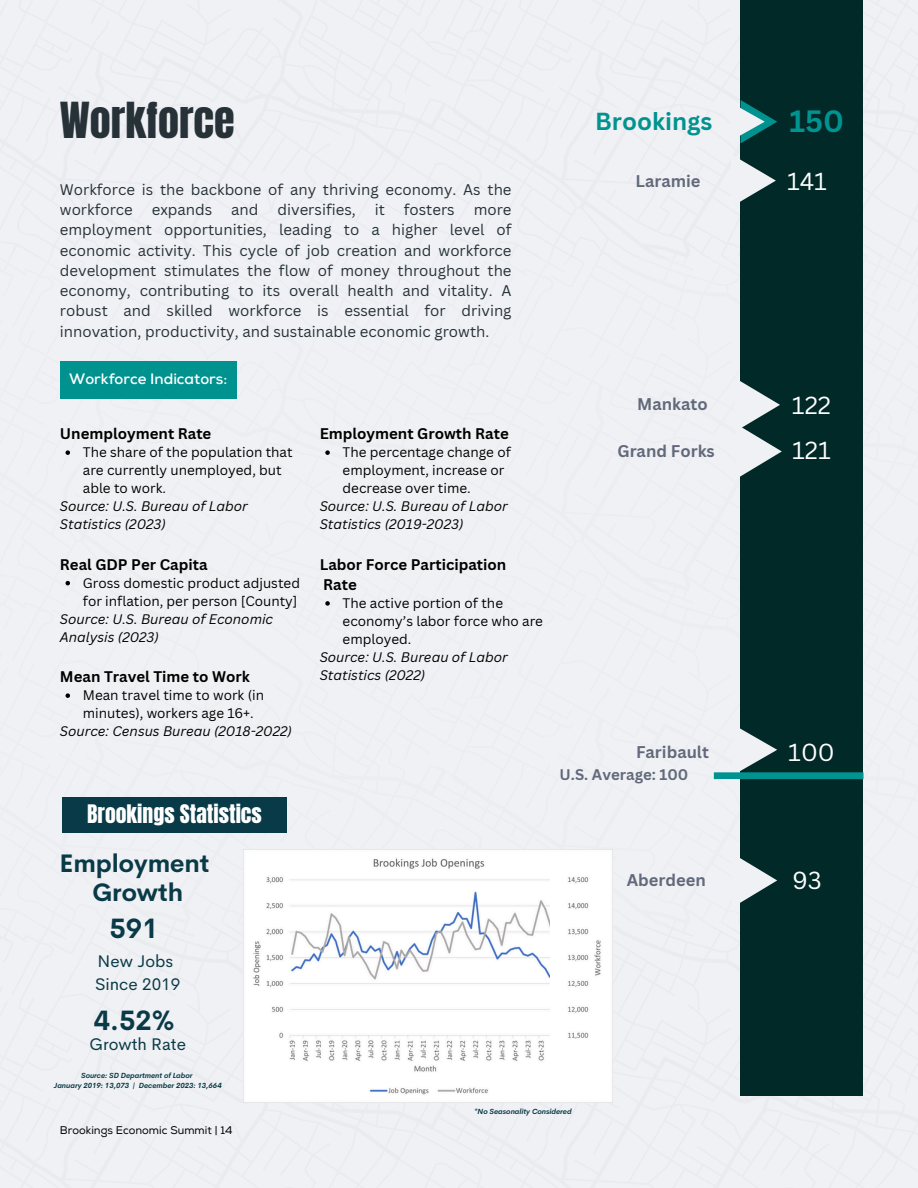
<style>
.page{position:relative;width:918px;height:1188px;background:#fff}
.page>*{position:absolute;margin:0;border:0;box-sizing:border-box;transform-origin:0 0}
.t1{font:42.3px "Anton";color:#263238}
.t2{font:700 30px "Canva Sans";color:#009390}
.t3{font:700 27.45px "Cerebri Sans";color:#093a47}
.t4{font:700 24.75px/29.2px "Cerebri Sans";color:#093a47;text-align:center}
.t5{font:24px "Canva Sans";color:#fff}
.t6{font:700 24px "Canva Sans";color:#009390}
.t7{font:21.75px "Anton";color:#fff}
.t8{font:16.95px/23.7px "Cerebri Sans";color:#093a47}
.t9{font:700 16.5px "Canva Sans";color:#61697b}
.t10{font:15px/20.2px "Canva Sans";color:#263238}
.t11{font:700 15px/20.2px "Canva Sans";color:#000}
.t12{font:700 15px "Nexa";color:#fff}
.t13{font:700 15px "Canva Sans";color:#61697b}
.t14{font:13.5px/18px "Canva Sans";color:#000}
.t15{font:italic 13.5px/18px "Canva Sans";color:#000}
.t16{font:11.1px "Nexa";color:#000}
.t17{font:italic 700 7.35px/10.4px "Cerebri Sans";color:#093a47;text-align:center}
</style>
<div class="page">
<div style="left:447px;top:926px;width:471px;height:262px;background:#f0f1f4"></div>
<div style="left:447px;top:592px;width:471px;height:333px;background:#f0f1f4"></div>
<div style="left:0;top:926px;width:446px;height:262px;background:#f0f1f4"></div>
<div style="left:0;top:592px;width:446px;height:333px;background:#f0f1f4"></div>
<div style="left:0;top:259px;width:446px;height:333px;background:#f0f1f4"></div>
<div style="left:447px;top:259px;width:471px;height:333px;background:#f0f1f4"></div>
<div style="left:0;top:0;width:446px;height:259px;background:#f0f1f4"></div>
<div style="left:447px;top:0;width:471px;height:259px;background:#f0f1f4"></div>
<div style="left:741px;top:0;width:122px;height:1096px;background:#012928"></div>
<svg style="left:732px;top:724px;width:45px;height:48px"></svg>
<svg style="left:732px;top:853px;width:45px;height:55px"></svg>
<svg style="left:731px;top:154px;width:45px;height:53px"></svg>
<div style="left:714px;top:772px;width:150px;height:7px;background:#009390"></div>
<svg style="left:731px;top:100px;width:46px;height:43px"></svg>
<svg style="left:735px;top:378px;width:47px;height:101px"></svg>
<div style="left:60px;top:361px;width:177px;height:38px;background:#00928f"></div>
<div style="left:63px;top:797px;width:224px;height:36px;background:#093a47"></div>
<img style="left:244px;top:849px;width:369px;height:254px">
<div style="left:551px;top:871px;width:11px;height:194px;background:#fff"></div>
<svg style="left:66px;top:450px;width:4px;height:5px"></svg>
<svg style="left:66px;top:581px;width:4px;height:4px"></svg>
<svg style="left:66px;top:693px;width:4px;height:5px"></svg>
<svg style="left:325px;top:450px;width:5px;height:5px"></svg>
<svg style="left:325px;top:601px;width:5px;height:5px"></svg>
<p class="t1" style="left:60px;top:90px;width:176px">Workforce</p>
<h6 class="t6" style="left:595px;top:105px;width:119px">Brookings</h6>
<p class="t10" style="left:60px;top:179px;width:453px">Workforce is the backbone of any thriving economy. As the workforce</p>
<p class="t10" style="left:152px;top:199px;width:62px">expands</p>
<p class="t10" style="left:231px;top:199px;width:29px">and</p>
<p class="t10" style="left:277px;top:199px;width:80px">diversifies,</p>
<p class="t10" style="left:375px;top:199px;width:12px">it</p>
<p class="t10" style="left:404px;top:199px;width:52px">fosters</p>
<p class="t10" style="left:60px;top:199px;width:453px;text-align:justify;text-indent:414px">more employment opportunities, leading to a higher level of economic activity. This cycle of job creation and workforce development stimulates the flow of money throughout the economy, contributing to its overall health and vitality. A robust and skilled workforce is essential for driving innovation, productivity, and sustainable economic growth.</p>
<h2 class="t12" style="left:69px;top:370px;width:159px">Workforce Indicators:</h2>
<p class="t11" style="left:60px;top:423px;width:153px">Unemployment Rate</p>
<p class="t14" style="left:83px;top:443px;width:211px">The share of the population that are currently unemployed, but able to work.</p>
<p class="t15" style="left:60px;top:497px;width:190px">Source: U.S. Bureau of Labor<br>Statistics (2023)</p>
<p class="t11" style="left:60px;top:554px;width:149px">Real GDP Per Capita</p>
<p class="t14" style="left:83px;top:573px;width:219px">Gross domestic product adjusted for inflation, per person [County]</p>
<p class="t15" style="left:60px;top:609px;width:215px">Source: U.S. Bureau of Economic<br>Analysis (2023)</p>
<p class="t11" style="left:60px;top:666px;width:191px">Mean Travel Time to Work</p>
<p class="t14" style="left:83px;top:686px;width:183px">Mean travel time to work (in minutes), workers age 16+.</p>
<p class="t15" style="left:60px;top:722px;width:234px">Source: Census Bureau (2018-2022)</p>
<p class="t11" style="left:320px;top:423px;width:191px">Employment Growth Rate</p>
<p class="t14" style="left:343px;top:443px;width:170px">The percentage change of employment, increase or decrease over time.</p>
<p class="t15" style="left:320px;top:497px;width:190px">Source: U.S. Bureau of Labor<br>Statistics (2019-2023)</p>
<p class="t11" style="left:320px;top:554px;width:188px">Labor Force Participation<br>Rate</p>
<p class="t14" style="left:343px;top:594px;width:202px">The active portion of the economy’s labor force who are employed.</p>
<p class="t15" style="left:320px;top:648px;width:190px">Source: U.S. Bureau of Labor<br>Statistics (2022)</p>
<p class="t7" style="left:87px;top:798px;width:176px">Brookings Statistics</p>
<h3 class="t4" style="left:60px;top:849px;width:152px">Employment<br>Growth</h3>
<h3 class="t3" style="left:110px;top:911px;width:51px">591</h3>
<p class="t8" style="left:95px;top:949px;width:87px">New Jobs<br>Since 2019</p>
<h3 class="t3" style="left:94px;top:1002px;width:82px">4.52%</h3>
<p class="t8" style="left:90px;top:1032px;width:98px">Growth Rate</p>
<p class="t17" style="left:54px;top:1070px;width:169px">Source: SD Department of Labor<br>January 2019: 13,073 | December 2023: 13,664</p>
<p class="t9" style="left:636px;top:169px;width:67px">Laramie</p>
<p class="t9" style="left:637px;top:393px;width:72px">Mankato</p>
<p class="t9" style="left:617px;top:439px;width:99px">Grand Forks</p>
<p class="t9" style="left:636px;top:740px;width:74px">Faribault</p>
<p class="t13" style="left:560px;top:764px;width:130px">U.S. Average: 100</p>
<p class="t9" style="left:627px;top:868px;width:81px">Aberdeen</p>
<p class="t16" style="left:60px;top:1124px;width:174px">Brookings Economic Summit | 14</p>
<p class="t17" style="left:474px;top:1106px;width:99px">*No Seasonality Considered</p>
<p class="t2" style="left:789px;top:100px;width:56px">150</p>
<h3 class="t5" style="left:787px;top:164px;width:42px">141</h3>
<h3 class="t5" style="left:792px;top:388px;width:41px">122</h3>
<p class="t5" style="left:792px;top:433px;width:40px">121</p>
<h3 class="t5" style="left:788px;top:735px;width:48px">100</h3>
<h3 class="t5" style="left:792px;top:863px;width:31px">93</h3>
</div>
